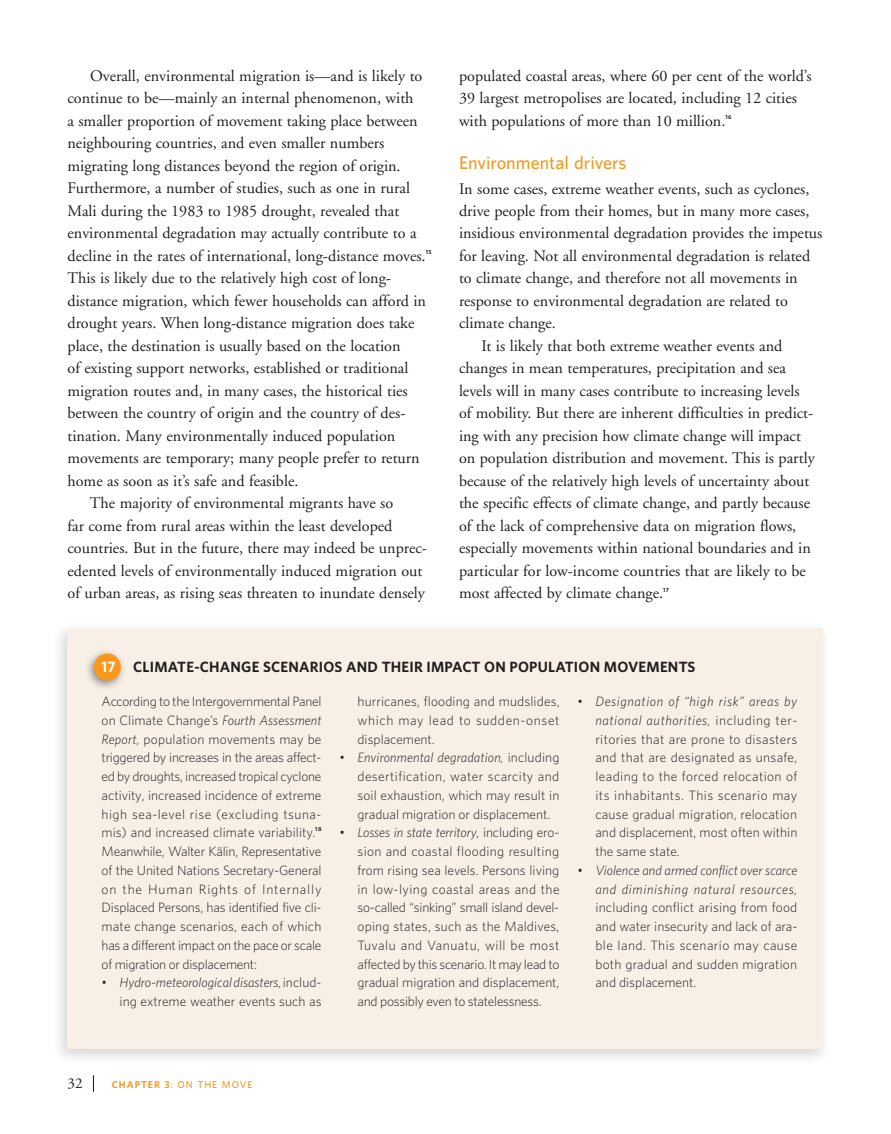
<style>
.page{position:relative;width:891px;height:1134px;background:#fff}
.page>*{position:absolute;margin:0;border:0;box-sizing:border-box;transform-origin:0 0}
.t1{font:600 16.5px "UNFPA";color:#f8981d}
.t2{font:16.2px/22.5px "Adobe Garamond";color:#231f20}
.t3{font:15px "Adobe Garamond";color:#231f20}
.t4{font:700 13.5px "UNFPA";letter-spacing:.015em;color:#231f20}
.t5{font:700 13.5px "UNFPA";color:#fff}
.t6{font:300 12.3px/18.8px "UNFPA";color:#231f20;text-align:justify}
.t7{font:italic 300 12.3px/18.8px "UNFPA";color:#231f20;text-align:right}
.t8{font:700 9px "UNFPA";color:#f8981d}
.t9{font:600 9px "UNFPA";color:#f8981d}
.t10{font:700 5.25px "UNFPA";letter-spacing:.1em;color:#231f20}
.s1{font-style:italic}
.s2{font-style:normal}
.s3{font-weight:600}
</style>
<div class="page">
<div style="left:50px;top:620px;width:781px;height:444px;background:#231f20;opacity:.2"></div>
<div style="left:68px;top:628px;width:756px;height:420px;background:#f8f0e7"></div>
<div style="left:83px;top:647px;width:43px;height:43px;background:#231f20;opacity:.5"></div>
<div style="left:94px;top:654px;width:27px;height:27px;background:#f8981d;border-radius:50%"></div>
<svg style="left:93px;top:1075px;width:1px;height:17px"></svg>
<p class="t2" style="left:68px;top:65px;width:360px;text-indent:22px">Overall, environmental migration is—and is likely to continue to be—mainly an internal phenomenon, with<br>a smaller proportion of movement taking place between neighbouring countries, and even smaller numbers migrating long distances beyond the region of origin.<br>Furthermore, a number of studies, such as one in rural Mali during the 1983 to 1985 drought, revealed that environmental degradation may actually contribute to a decline in the rates of international, long-distance moves.</p>
<p class="t10" style="left:426px;top:249px;width:7px">15</p>
<p class="t2" style="left:68px;top:268px;width:325px">This is likely due to the relatively high cost of long-</p>
<p class="t2" style="left:68px;top:290px;width:360px">distance migration, which fewer households can afford in</p>
<p class="t2" style="left:68px;top:313px;width:348px">drought years. When long-distance migration does take</p>
<p class="t2" style="left:68px;top:335px;width:335px">place, the destination is usually based on the location</p>
<p class="t2" style="left:68px;top:358px;width:342px">of existing support networks, established or traditional</p>
<p class="t2" style="left:68px;top:380px;width:342px">migration routes and, in many cases, the historical ties</p>
<p class="t2" style="left:68px;top:402px;width:340px">between the country of origin and the country of des-</p>
<p class="t2" style="left:68px;top:425px;width:329px">tination. Many environmentally induced population</p>
<p class="t2" style="left:68px;top:447px;width:354px">movements are temporary; many people prefer to return</p>
<p class="t2" style="left:68px;top:470px;width:232px">home as soon as it’s safe and feasible.</p>
<p class="t2" style="left:90px;top:492px;width:305px">The majority of environmental migrants have so</p>
<p class="t2" style="left:68px;top:515px;width:327px">far come from rural areas within the least developed</p>
<p class="t2" style="left:68px;top:537px;width:361px">countries. But in the future, there may indeed be unprec-</p>
<p class="t2" style="left:68px;top:560px;width:356px">edented levels of environmentally induced migration out</p>
<p class="t2" style="left:68px;top:582px;width:359px">of urban areas, as rising seas threaten to inundate densely</p>
<p class="t2" style="left:459px;top:65px;width:354px">populated coastal areas, where 60 per cent of the world’s<br>39 largest metropolises are located, including 12 cities with populations of more than 10 million.</p>
<p class="t10" style="left:725px;top:114px;width:8px">16</p>
<p class="t1" style="left:459px;top:152px;width:169px">Environmental drivers</p>
<p class="t2" style="left:459px;top:178px;width:352px">In some cases, extreme weather events, such as cyclones,</p>
<p class="t2" style="left:459px;top:200px;width:352px">drive people from their homes, but in many more cases,</p>
<p class="t2" style="left:459px;top:223px;width:365px">insidious environmental degradation provides the impetus</p>
<p class="t2" style="left:459px;top:245px;width:353px">for leaving. Not all environmental degradation is related</p>
<p class="t2" style="left:459px;top:268px;width:340px">to climate change, and therefore not all movements in</p>
<p class="t2" style="left:459px;top:290px;width:331px">response to environmental degradation are related to</p>
<p class="t2" style="left:459px;top:313px;width:98px">climate change.</p>
<p class="t2" style="left:481px;top:335px;width:302px">It is likely that both extreme weather events and</p>
<p class="t2" style="left:459px;top:357px;width:329px">changes in mean temperatures, precipitation and sea</p>
<p class="t2" style="left:459px;top:380px;width:342px">levels will in many cases contribute to increasing levels</p>
<p class="t2" style="left:459px;top:402px;width:356px">of mobility. But there are inherent difficulties in predict-</p>
<p class="t2" style="left:459px;top:425px;width:344px">ing with any precision how climate change will impact</p>
<p class="t2" style="left:459px;top:447px;width:357px">on population distribution and movement. This is partly</p>
<p class="t2" style="left:459px;top:470px;width:352px">because of the relatively high levels of uncertainty about</p>
<p class="t2" style="left:459px;top:492px;width:353px">the specific effects of climate change, and partly because</p>
<p class="t2" style="left:459px;top:515px;width:339px">of the lack of comprehensive data on migration flows,</p>
<p class="t2" style="left:459px;top:537px;width:353px">especially movements within national boundaries and in</p>
<p class="t2" style="left:459px;top:560px;width:348px">particular for low-income countries that are likely to be</p>
<p class="t2" style="left:459px;top:582px;width:206px">most affected by climate change.</p>
<p class="t10" style="left:663px;top:586px;width:7px">17</p>
<p class="t5" style="left:101px;top:658px;width:16px">17</p>
<p class="t4" style="left:133px;top:658px;width:27px">CLIMA</p>
<p class="t4" style="left:177px;top:658px;width:114px">TE-CHANGE SCENA</p>
<p class="t4" style="left:310px;top:658px;width:274px">RIOS AN D THEI R IM PACT ON PO PULATION</p>
<p class="t4" style="left:604px;top:658px;width:46px">MOVEMEN</p>
<p class="t4" style="left:679px;top:658px;width:18px">TS</p>
<p class="t6" style="left:102px;top:692px;width:222px">According to the Intergovernmental Panel on Climate Change’s <span class="s1">Fourth Assessment Report,</span> population movements may be triggered by increases in the areas affect&shy;ed by droughts, increased tropical cyclone activity, increased incidence of extreme high sea-level rise (excluding tsuna&shy;mis) and increased climate variability.</p>
<p class="t10" style="left:315px;top:825px;width:8px">18</p>
<p class="t6" style="left:102px;top:842px;width:222px">Meanwhile, Walter Kälin, Representative of the United Nations Secretary-General on the Human Rights of Internally Displaced Persons, has identified five cli&shy;mate change scenarios, each of which has a different impact on the pace or scale of migration or displacement:</p>
<p class="t6" style="left:102px;top:973px;width:222px;text-align:right">• <span class="s1">Hydro-meteorological disasters,</span> includ&shy;ing extreme weather events such as</p>
<p class="t6" style="left:358px;top:692px;width:204px">hurricanes, flooding and mudslides, which may lead to sudden-onset displacement.</p>
<p class="t6" style="left:358px;top:748px;width:203px;text-indent:-18px">• <span class="s1">Environmental degradation,</span> including desertification, water scarcity and soil exhaustion, which may result in gradual migration or displacement.</p>
<p class="t6" style="left:358px;top:823px;width:204px;text-indent:-18px">• <span class="s1">Losses in state territory,</span> including ero&shy;sion and coastal flooding resulting from rising sea levels. Persons living in low-lying coastal areas and the so-called “sinking” small island devel&shy;oping states, such as the Maldives, Tuvalu and Vanuatu, will be most affected by this scenario. It may lead to gradual migration and displacement, and possibly even to statelessness.</p>
<p class="t6" style="left:595px;top:692px;width:203px;text-indent:-18px">• <span class="s1">Designation of “high risk” areas by national authorities,</span> including ter&shy;ritories that are prone to disasters and that are designated as unsafe, leading to the forced relocation of its inhabitants. This scenario may cause gradual migration, relocation and displacement, most often within the same state.</p>
<p class="t7" style="left:577px;top:860px;width:221px"><span class="s2">•</span> Violence and armed conflict over scarce and diminishing natural resources,</p>
<p class="t6" style="left:595px;top:898px;width:203px">including conflict arising from food and water insecurity and lack of ara&shy;ble land. This scenario may cause both gradual and sudden migration and displacement.</p>
<p class="t3" style="left:68px;top:1075px;width:16px">32</p>
<p class="t8" style="left:112px;top:1079px;width:93px">CHAPTER 3<span class="s3">: On the</span></p>
<p class="t9" style="left:222px;top:1079px;width:31px">move</p>
</div>
